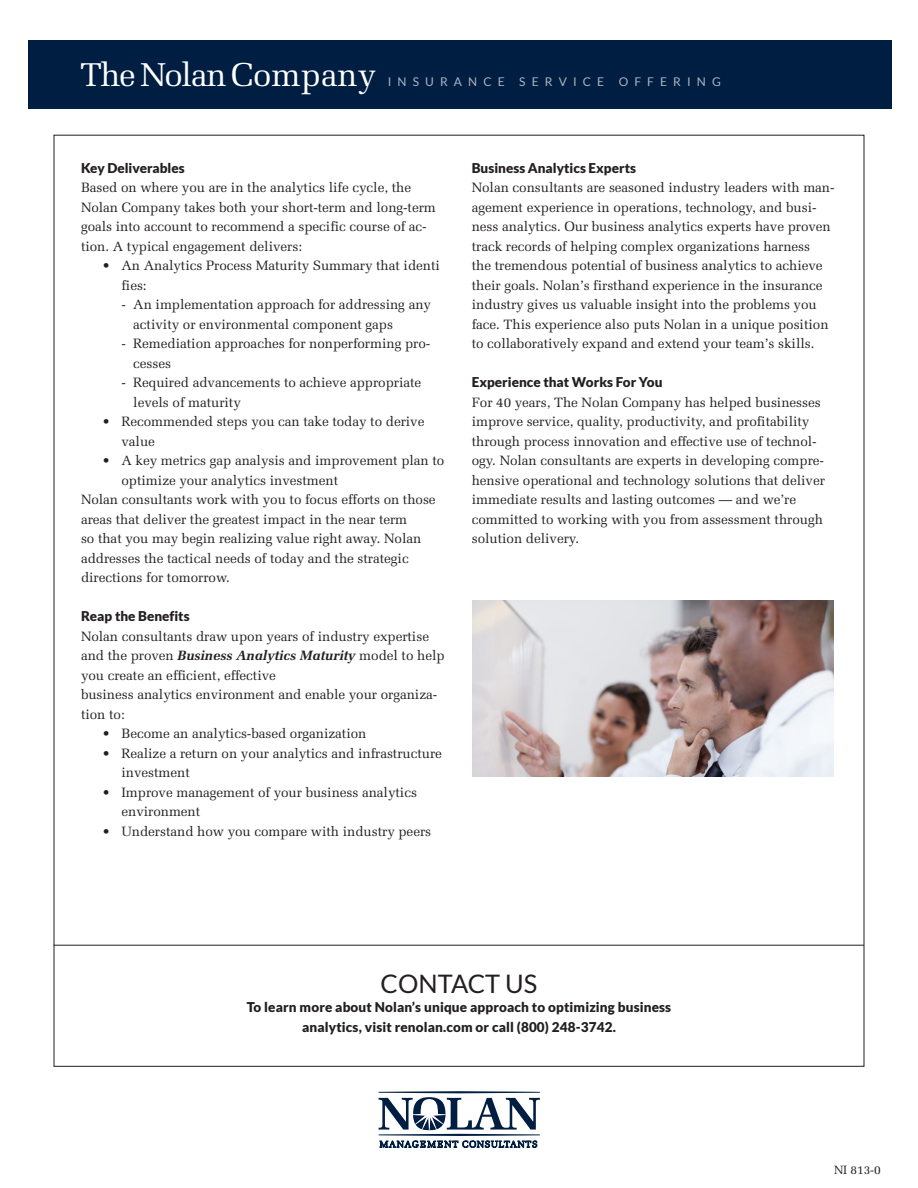
<style>
.page{position:relative;width:918px;height:1188px;background:#fff}
.page>*{position:absolute;margin:0;border:0;box-sizing:border-box;transform-origin:0 0}
.t1{font:33px "Melior";letter-spacing:-.015em;color:#fff}
.t2{font:25.5px "Lato";color:#231f20}
.t3{font:13.5px/19.5px "Melior";letter-spacing:-.005em;color:#231f20}
.t4{font:900 13.5px/19.5px "Lato";letter-spacing:.01em;color:#231f20;text-align:center}
.t5{font:12px "Lato";letter-spacing:.51em;color:#afb4c2}
.t6{font:12px "Melior";color:#231f20}
.s1{font-weight:700;font-style:italic}
</style>
<div class="page">
<svg style="left:379px;top:1091px;width:161px;height:57px"></svg>
<div style="left:28px;top:41px;width:864px;height:68px;background:#001e41"></div>
<hr style="left:54px;top:945px;width:810px;height:1px;background:#231f20">
<img style="left:473px;top:601px;width:361px;height:176px">
<p class="t1" style="left:80px;top:55px;width:298px">The Nolan Company</p>
<p class="t5" style="left:388px;top:75px;width:335px">INSURANCE SERVICE OFFERING</p>
<p class="t4" style="left:81px;top:158px;width:105px">Key Deliverables</p>
<p class="t3" style="left:81px;top:178px;width:356px">Based on where you are in the analytics life cycle, the Nolan Company takes both your short-term and long-term goals into account to recommend a specific course of ac&shy;tion. A typical engagement delivers:</p>
<p class="t3" style="left:122px;top:256px;width:320px;text-indent:-19px">• An Analytics Process Maturity Summary that identi fies:</p>
<p class="t3" style="left:133px;top:295px;width:299px;text-indent:-12px">- An implementation approach for addressing any activity or environmental component gaps</p>
<p class="t3" style="left:133px;top:334px;width:299px;text-indent:-12px">- Remediation approaches for nonperforming pro&shy;cesses</p>
<p class="t3" style="left:133px;top:373px;width:290px;text-indent:-12px">- Required advancements to achieve appropriate levels of maturity</p>
<p class="t3" style="left:122px;top:412px;width:304px;text-indent:-19px">• Recommended steps you can take today to derive value</p>
<p class="t3" style="left:122px;top:451px;width:324px;text-indent:-19px">• A key metrics gap analysis and improvement plan to optimize your analytics investment</p>
<p class="t3" style="left:81px;top:490px;width:356px">Nolan consultants work with you to focus efforts on those areas that deliver the greatest impact in the near term<br>so that you may begin realizing value right away. Nolan addresses the tactical needs of today and the strategic directions for tomorrow.</p>
<p class="t4" style="left:81px;top:606px;width:110px">Reap the Benefits</p>
<p class="t3" style="left:81px;top:627px;width:365px">Nolan consultants draw upon years of industry expertise and the proven <span class="s1">Business Analytics Maturity</span> model to help you create an efficient, effective</p>
<p class="t3" style="left:81px;top:685px;width:358px">business analytics environment and enable your organiza&shy;tion to:</p>
<p class="t3" style="left:102px;top:724px;width:266px">• Become an analytics-based organization</p>
<p class="t3" style="left:122px;top:744px;width:322px;text-indent:-19px">• Realize a return on your analytics and infrastructure investment</p>
<p class="t3" style="left:122px;top:783px;width:297px;text-indent:-19px">• Improve management of your business analytics environment</p>
<p class="t3" style="left:102px;top:822px;width:331px">• Understand how you compare with industry peers</p>
<p class="t4" style="left:472px;top:158px;width:166px">Business Analytics Experts</p>
<p class="t3" style="left:472px;top:178px;width:364px">Nolan consultants are seasoned industry leaders with man&shy;agement experience in operations, technology, and busi&shy;ness analytics. Our business analytics experts have proven track records of helping complex organizations harness<br>the tremendous potential of business analytics to achieve their goals. Nolan’s firsthand experience in the insurance industry gives us valuable insight into the problems you face. This experience also puts Nolan in a unique position to collaboratively expand and extend your team’s skills.</p>
<p class="t4" style="left:472px;top:372px;width:192px">Experience that Works For You</p>
<p class="t3" style="left:472px;top:393px;width:355px">For 40 years, The Nolan Company has helped businesses improve service, quality, productivity, and profitability through process innovation and effective use of technol&shy;ogy. Nolan consultants are experts in developing compre&shy;hensive operational and technology solutions that deliver immediate results and lasting outcomes — and we’re committed to working with you from assessment through solution delivery.</p>
<p class="t2" style="left:381px;top:969px;width:158px">CONTACT US</p>
<p class="t4" style="left:247px;top:997px;width:426px">To learn more about Nolan’s unique approach to optimizing business analytics, visit renolan.com or call (800) 248-3742.</p>
<p class="t6" style="left:834px;top:1162px;width:48px">NI 813-0</p>
</div>
